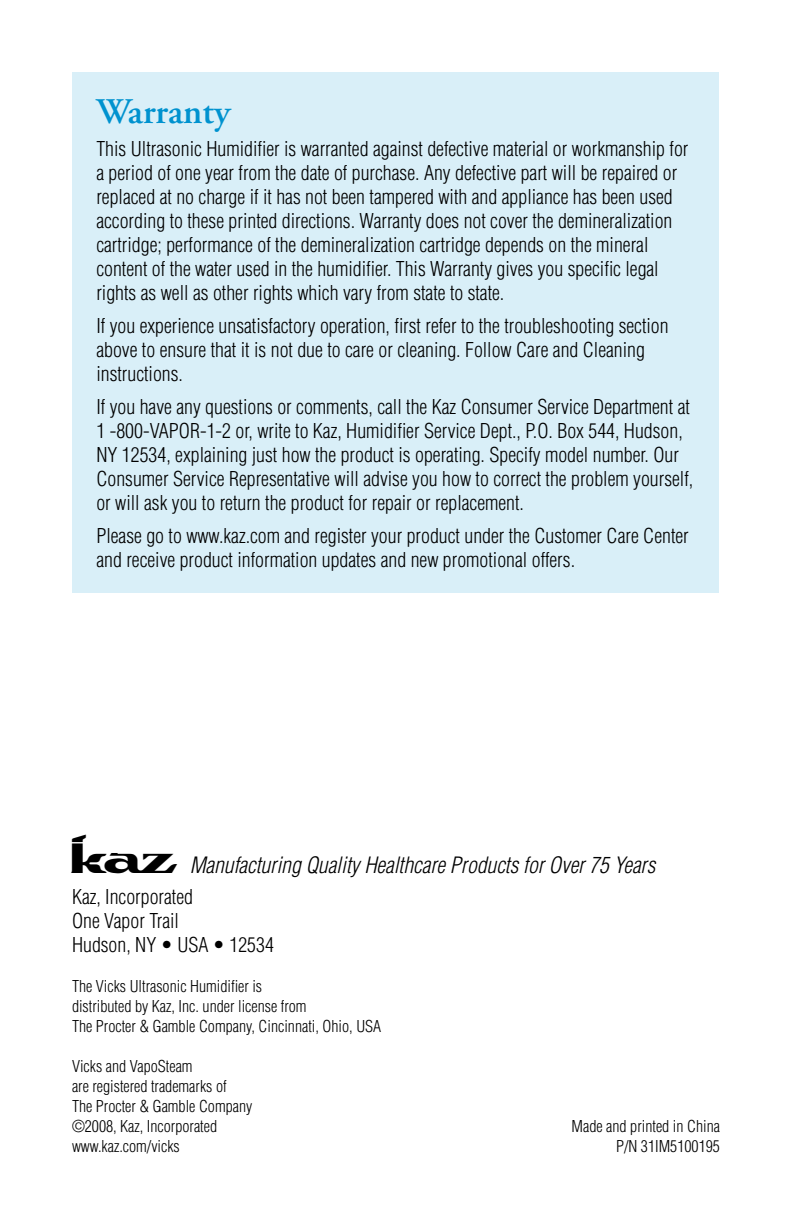
<style>
.page{position:relative;width:792px;height:1224px;background:#fff}
.page>*{position:absolute;margin:0;border:0;box-sizing:border-box;transform-origin:0 0}
.t1{font:600 36px "Adobe Garamond";color:#0092cf}
.t2{font:italic 300 condensed 22px "Helvetica";color:#000}
.t3{font:300 condensed 20px/24px "Helvetica";color:#000}
.t4{font:300 condensed 16px/20px "Helvetica";color:#000}
.s1{font-family:"Kaz Logo Font";font-weight:400;font-style:normal;font-stretch:normal;font-size:48px}
</style>
<div class="page">
<div style="left:72px;top:72px;width:647px;height:521px;background:#d9eff8"></div>
<h1 class="t1" style="left:96px;top:92px;width:135px">Warranty</h1>
<p class="t3" style="left:96px;top:136px;width:594px">This Ultrasonic Humidifier is warranted against defective material or workmanship for a period of one year from the date of purchase. Any defective part will be repaired or replaced at no charge if it has not been tampered with and appliance has been used according to these printed directions. Warranty does not cover the demineralization cartridge; performance of the demineralization cartridge depends on the mineral content of the water used in the humidifier. This Warranty gives you specific legal rights as well as other rights which vary from state to state.</p>
<p class="t3" style="left:96px;top:313px;width:574px">If you experience unsatisfactory operation, first refer to the troubleshooting section above to ensure that it is not due to care or cleaning. Follow Care and Cleaning instructions.</p>
<p class="t3" style="left:96px;top:394px;width:598px">If you have any questions or comments, call the Kaz Consumer Service Department at 1 -800-VAPOR-1-2 or, write to Kaz, Humidifier Service Dept., P.O. Box 544, Hudson, NY 12534, explaining just how the product is operating. Specify model number. Our Consumer Service Representative will advise you how to correct the problem yourself, or will ask you to return the product for repair or replacement.</p>
<p class="t3" style="left:96px;top:523px;width:594px">Please go to www.kaz.com and register your product under the Customer Care Center and receive product information updates and new promotional offers.</p>
<p class="t2" style="left:72px;top:851px;width:585px"><span class="s1">k</span> Manufacturing Quality Healthcare Products for Over 75 Years</p>
<p class="t3" style="left:72px;top:885px;width:203px">Kaz, Incorporated<br>One Vapor Trail<br>Hudson, NY • USA • 12534</p>
<p class="t4" style="left:72px;top:976px;width:311px">The Vicks Ultrasonic Humidifier is<br>distributed by Kaz, Inc. under license from<br>The Procter &amp; Gamble Company, Cincinnati, Ohio, USA</p>
<p class="t4" style="left:72px;top:1056px;width:182px">Vicks and VapoSteam<br>are registered trademarks of<br>The Procter &amp; Gamble Company ©2008, Kaz, Incorporated www.kaz.com/vicks</p>
<p class="t4" style="left:572px;top:1116px;width:150px;text-align:right">Made and printed in China<br>P/N 31IM5100195</p>
</div>
